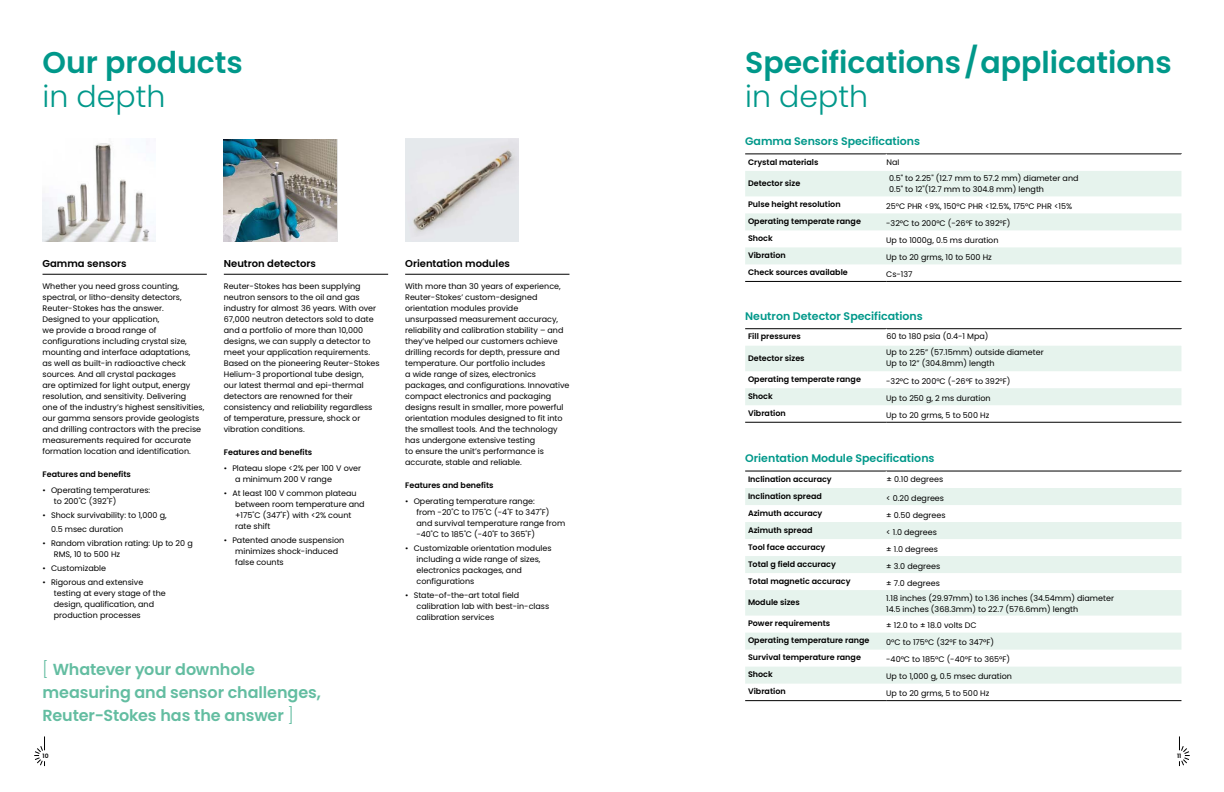
<style>
.page{position:relative;width:1224px;height:792px;background:#fff}
.page>*{position:absolute;margin:0;border:0;box-sizing:border-box;transform-origin:0 0}
.t1{font:600 30px "Poppins";color:#00988a}
.t2{font:300 30px "Poppins";color:#00988a}
.t3{font:600 16px/23px "Poppins";letter-spacing:-.005em;color:#63bda1}
.t4{font:600 11px "Poppins";color:#00988a}
.t5{font:600 10px "Poppins";color:#000}
.t6{font:8px/11px "Poppins";color:#000}
.t7{font:600 8px "Poppins";color:#000}
.t8{font:600 6px "Poppins";color:#000}
.s1{font-weight:300}
</style>
<div class="page">
<img style="left:43px;top:143px;width:113px;height:99px">
<img style="left:224px;top:139px;width:113px;height:103px">
<img style="left:405px;top:139px;width:114px;height:103px">
<hr style="left:43px;top:274px;width:164px;height:1px;background:#000">
<hr style="left:224px;top:274px;width:164px;height:1px;background:#000">
<hr style="left:405px;top:274px;width:164px;height:1px;background:#000">
<svg style="left:745px;top:264px;width:436px;height:17px"></svg>
<svg style="left:745px;top:171px;width:436px;height:93px;fill:#e6f3ed"></svg>
<hr style="left:745px;top:154px;width:141px;height:1px;background:#000">
<hr style="left:886px;top:154px;width:296px;height:1px;background:#000">
<hr style="left:745px;top:281px;width:141px;height:1px;background:#000">
<hr style="left:886px;top:281px;width:295px;height:1px;background:#000">
<svg style="left:745px;top:421px;width:436px;height:1px"></svg>
<hr style="left:745px;top:328px;width:141px;height:1px;background:#000">
<hr style="left:886px;top:328px;width:296px;height:1px;background:#000">
<svg style="left:745px;top:329px;width:437px;height:76px"></svg>
<hr style="left:745px;top:422px;width:141px;height:1px;background:#000">
<hr style="left:886px;top:422px;width:295px;height:1px;background:#000">
<svg style="left:745px;top:488px;width:436px;height:196px;fill:#e6f3ed"></svg>
<hr style="left:745px;top:471px;width:141px;height:1px;background:#000">
<hr style="left:886px;top:471px;width:296px;height:1px;background:#000">
<hr style="left:745px;top:700px;width:141px;height:1px;background:#000">
<hr style="left:886px;top:700px;width:295px;height:1px;background:#000">
<svg style="left:1179px;top:736px;width:11px;height:30px"></svg>
<svg style="left:34px;top:736px;width:11px;height:30px"></svg>
<h1 class="t1" style="left:43px;top:45px;width:202px">Our products</h1>
<h1 class="t2" style="left:43px;top:79px;width:124px">in depth</h1>
<p class="t5" style="left:43px;top:258px;width:86px">Gamma sensors</p>
<p class="t6" style="left:43px;top:281px;width:163px">Whether you need gross counting, spectral, or litho‑density detectors, Reuter‑Stokes has the answer.<br>Designed to your application,<br>we provide a broad range of configurations including crystal size, mounting and interface adaptations,<br>as well as built‑in radioactive check sources. And all crystal packages<br>are optimized for light output, energy resolution, and sensitivity. Delivering<br>one of the industry’s highest sensitivities, our gamma sensors provide geologists and drilling contractors with the precise measurements required for accurate formation location and identification.</p>
<p class="t7" style="left:43px;top:469px;width:90px">Features and benefits</p>
<p class="t6" style="left:54px;top:485px;width:98px;text-indent:-11px">• Operating temperatures: to 200˚C (392˚F)</p>
<p class="t6" style="left:51px;top:509px;width:117px;line-height:13.8px;text-indent:-9px">• Shock survivability: to 1,000 g,<br>0.5 msec duration</p>
<p class="t6" style="left:54px;top:538px;width:140px;text-indent:-11px">• Random vibration rating: Up to 20 g<br>RMS, 10 to 500 Hz</p>
<p class="t6" style="left:43px;top:562px;width:65px">• Customizable</p>
<p class="t6" style="left:54px;top:576px;width:113px;text-indent:-11px">• Rigorous and extensive testing at every stage of the design, qualification, and production processes</p>
<p class="t5" style="left:224px;top:258px;width:94px">Neutron detectors</p>
<p class="t6" style="left:224px;top:281px;width:157px">Reuter‑Stokes has been supplying neutron sensors to the oil and gas industry for almost 36 years. With over 67,000 neutron detectors sold to date and a portfolio of more than 10,000 designs, we can supply a detector to meet your application requirements.<br>Based on the pioneering Reuter‑Stokes Helium‑3 proportional tube design,<br>our latest thermal and epi‑thermal detectors are renowned for their consistency and reliability regardless of temperature, pressure, shock or vibration conditions.</p>
<p class="t7" style="left:224px;top:447px;width:90px">Features and benefits</p>
<p class="t6" style="left:235px;top:463px;width:128px;text-indent:-11px">• Plateau slope &lt;2% per 100 V over a minimum 200 V range</p>
<p class="t6" style="left:235px;top:488px;width:131px;text-indent:-11px">• At least 100 V common plateau between room temperature and +175˚C (347˚F) with &lt;2% count rate shift</p>
<p class="t6" style="left:235px;top:535px;width:111px;text-indent:-11px">• Patented anode suspension minimizes shock‑induced false counts</p>
<h2 class="t3" style="left:43px;top:658px;width:280px"><span class="s1">[</span> Whatever your downhole measuring and sensor challenges,<br>Reuter-Stokes has the answer <span class="s1">]</span></h2>
<p class="t5" style="left:405px;top:258px;width:106px">Orientation modules</p>
<p class="t6" style="left:405px;top:281px;width:166px">With more than 30 years of experience, Reuter‑Stokes’ custom‑designed orientation modules provide unsurpassed measurement accuracy, reliability and calibration stability – and they’ve helped our customers achieve drilling records for depth, pressure and temperature. Our portfolio includes<br>a wide range of sizes, electronics packages, and configurations. Innovative compact electronics and packaging designs result in smaller, more powerful orientation modules designed to fit into the smallest tools. And the technology has undergone extensive testing<br>to ensure the unit’s performance is accurate, stable and reliable.</p>
<p class="t7" style="left:405px;top:480px;width:90px">Features and benefits</p>
<p class="t6" style="left:417px;top:496px;width:150px;text-indent:-11px">• Operating temperature range:<br>from -20˚C to 175˚C (-4˚F to 347˚F) and survival temperature range from -40˚C to 185˚C (-40˚F to 365˚F)</p>
<p class="t6" style="left:417px;top:543px;width:137px;text-indent:-11px">• Customizable orientation modules including a wide range of sizes, electronics packages, and configurations</p>
<p class="t6" style="left:417px;top:590px;width:134px;text-indent:-11px">• State-of-the-art total field calibration lab with best-in-class calibration services</p>
<h1 class="t1" style="left:745px;top:45px;width:428px">Specifications/ applications</h1>
<h1 class="t2" style="left:745px;top:79px;width:124px">in depth</h1>
<h3 class="t4" style="left:745px;top:135px;width:177px">Gamma Sensors Specifications</h3>
<p class="t7" style="left:748px;top:157px;width:72px">Crystal materials</p>
<p class="t6" style="left:886px;top:156px;width:14px">NaI</p>
<p class="t7" style="left:748px;top:178px;width:54px">Detector size</p>
<p class="t6" style="left:889px;top:172px;width:191px;line-height:11.4px">0.5" to 2.25" (12.7 mm to 57.2 mm) diameter and<br>0.5" to 12"(12.7 mm to 304.8 mm) length</p>
<p class="t7" style="left:748px;top:200px;width:94px">Pulse height resolution</p>
<p class="t6" style="left:886px;top:201px;width:187px">25°C PHR &lt;9%, 150°C PHR &lt;12.5%, 175°C PHR &lt;15%</p>
<p class="t7" style="left:748px;top:217px;width:114px">Operating temperate range</p>
<p class="t6" style="left:886px;top:218px;width:126px">-32°C to 200°C (-26°F to 392°F)</p>
<p class="t7" style="left:748px;top:234px;width:26px">Shock</p>
<p class="t6" style="left:886px;top:235px;width:114px">Up to 1000g, 0.5 ms duration</p>
<p class="t7" style="left:748px;top:251px;width:39px">Vibration</p>
<p class="t6" style="left:886px;top:252px;width:107px">Up to 20 grms, 10 to 500 Hz</p>
<p class="t7" style="left:748px;top:268px;width:101px">Check sources available</p>
<p class="t6" style="left:886px;top:269px;width:28px">Cs-137</p>
<h3 class="t4" style="left:745px;top:310px;width:179px">Neutron Detector Specifications</h3>
<p class="t7" style="left:748px;top:332px;width:54px">Fill pressures</p>
<p class="t6" style="left:886px;top:331px;width:104px">60 to 180 psia (0.4-1 Mpa)</p>
<p class="t7" style="left:748px;top:353px;width:58px">Detector sizes</p>
<p class="t6" style="left:886px;top:347px;width:159px">Up to 2.25” (57.15mm) outside diameter<br>Up to 12” (304.8mm) length</p>
<p class="t7" style="left:748px;top:375px;width:114px">Operating temperate range</p>
<p class="t6" style="left:886px;top:376px;width:126px">-32°C to 200°C (-26°F to 392°F)</p>
<p class="t7" style="left:748px;top:392px;width:26px">Shock</p>
<p class="t6" style="left:886px;top:393px;width:106px">Up to 250 g, 2 ms duration</p>
<p class="t7" style="left:748px;top:408px;width:39px">Vibration</p>
<p class="t6" style="left:886px;top:410px;width:105px">Up to 20 grms, 5 to 500 Hz</p>
<h3 class="t4" style="left:745px;top:452px;width:191px">Orientation Module Specifications</h3>
<p class="t7" style="left:748px;top:474px;width:85px">Inclination accuracy</p>
<p class="t6" style="left:886px;top:473px;width:58px">± 0.10 degrees</p>
<p class="t7" style="left:748px;top:491px;width:75px">Inclination spread</p>
<p class="t6" style="left:886px;top:492px;width:59px">&lt; 0.20 degrees</p>
<p class="t7" style="left:748px;top:508px;width:76px">Azimuth accuracy</p>
<p class="t6" style="left:886px;top:509px;width:61px">± 0.50 degrees</p>
<p class="t7" style="left:748px;top:525px;width:66px">Azimuth spread</p>
<p class="t6" style="left:886px;top:526px;width:52px">&lt; 1.0 degrees</p>
<p class="t7" style="left:748px;top:542px;width:79px">Tool face accuracy</p>
<p class="t6" style="left:886px;top:544px;width:53px">± 1.0 degrees</p>
<p class="t7" style="left:748px;top:559px;width:89px">Total g field accuracy</p>
<p class="t6" style="left:886px;top:561px;width:56px">± 3.0 degrees</p>
<p class="t7" style="left:748px;top:576px;width:104px">Total magnetic accuracy</p>
<p class="t6" style="left:886px;top:578px;width:55px">± 7.0 degrees</p>
<p class="t7" style="left:748px;top:598px;width:53px">Module sizes</p>
<p class="t6" style="left:886px;top:592px;width:229px">1.18 inches (29.97mm) to 1.36 inches (34.54mm) diameter<br>14.5 inches (368.3mm) to 22.7 (576.6mm) length</p>
<p class="t7" style="left:748px;top:619px;width:84px">Power requirements</p>
<p class="t6" style="left:886px;top:620px;width:92px">± 12.0 to ± 18.0 volts DC</p>
<p class="t7" style="left:748px;top:636px;width:123px">Operating temperature range</p>
<p class="t6" style="left:886px;top:637px;width:109px">0°C to 175°C (32°F to 347°F)</p>
<p class="t7" style="left:748px;top:653px;width:114px">Survival temperature range</p>
<p class="t6" style="left:886px;top:654px;width:125px">-40°C to 185°C (-40°F to 365°F)</p>
<p class="t7" style="left:748px;top:670px;width:26px">Shock</p>
<p class="t6" style="left:886px;top:671px;width:127px">Up to 1,000 g, 0.5 msec duration</p>
<p class="t7" style="left:748px;top:687px;width:39px">Vibration</p>
<p class="t6" style="left:886px;top:688px;width:105px">Up to 20 grms, 5 to 500 Hz</p>
<p class="t8" style="left:43px;top:752px;width:8px">10</p>
<p class="t8" style="left:1177px;top:752px;width:6px">11</p>
</div>
